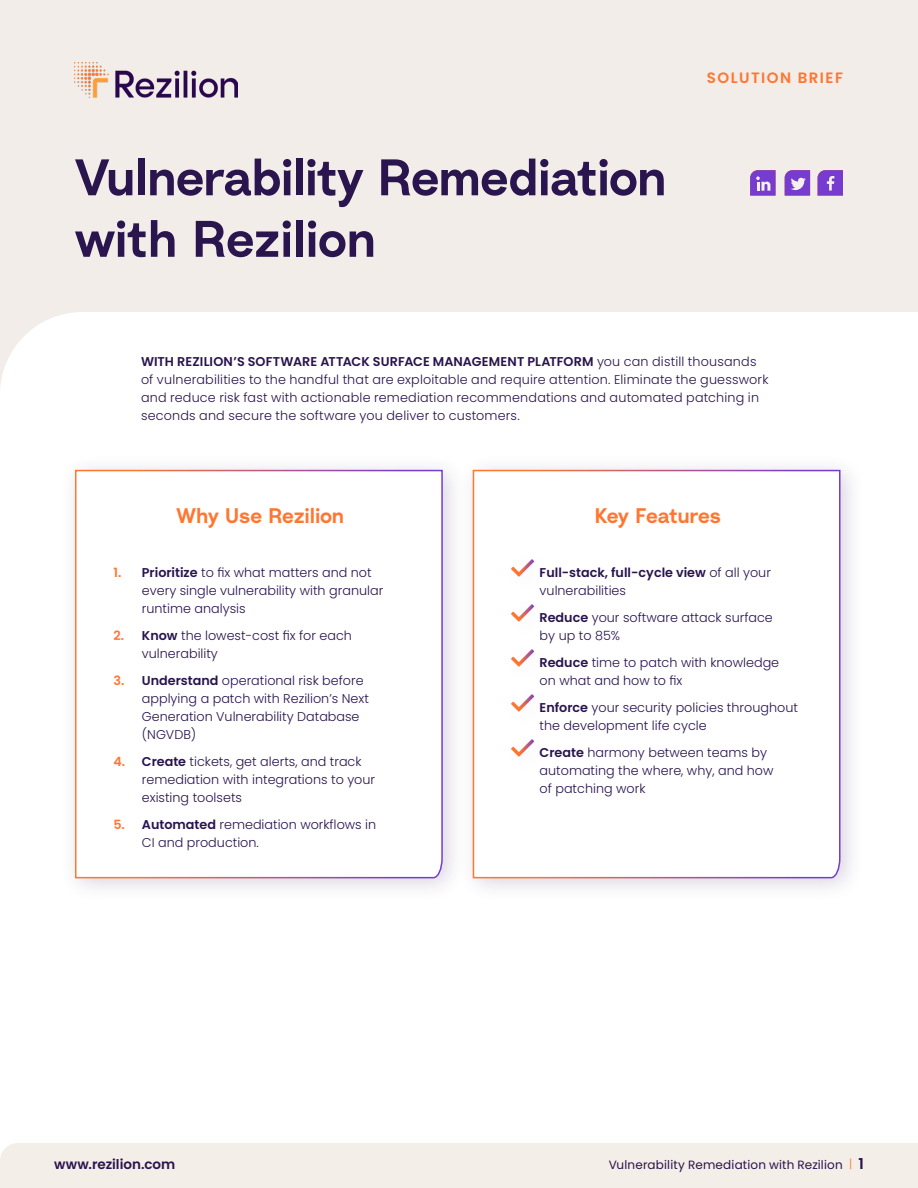
<style>
.page{position:relative;width:918px;height:1188px;background:#fff}
.page>*{position:absolute;margin:0;border:0;box-sizing:border-box;transform-origin:0 0}
.t1{font:600 51px/61.5px "Radial";letter-spacing:-.02em;color:#2b154f}
.t2{font:600 21px "Radial";letter-spacing:-.01em;color:#ff7631}
.t3{font:600 15px "Poppins";letter-spacing:.1em;color:#ff7631}
.t4{font:600 13.5px "Poppins";color:#2b134f}
.t5{font:300 12.75px/18px "Poppins";color:#29134e}
.t6{font:600 12.75px/18px "Poppins";color:#29134e}
.t7{font:12px "Poppins";letter-spacing:.015em;color:#2b134f}
.s1{font-weight:600}
.s2{font-weight:600;color:#ff7631}
.s3{font-weight:300}
.s4{font-weight:300;color:#ff7631}
.s5{font-weight:600;font-size:15px}
</style>
<div class="page">
<div style="left:0;top:0;width:918px;height:312px;background:#f2ede8"></div>
<div style="left:0;top:1143px;width:918px;height:45px;background:#f3eee7"></div>
<svg style="left:785px;top:170px;width:25px;height:26px"></svg>
<svg style="left:818px;top:170px;width:25px;height:26px"></svg>
<svg style="left:750px;top:170px;width:26px;height:26px"></svg>
<div style="left:59px;top:453px;width:409px;height:449px;background:#2b124f;opacity:.18"></div>
<svg style="left:74px;top:469px;width:370px;height:410px"></svg>
<div style="left:457px;top:453px;width:408px;height:449px;background:#2b124f;opacity:.18"></div>
<svg style="left:472px;top:469px;width:369px;height:410px"></svg>
<img style="left:75px;top:63px;width:163px;height:34px">
<div style="left:498px;top:545px;width:59px;height:53px;background:#fff"></div>
<svg style="left:511px;top:559px;width:23px;height:18px"></svg>
<div style="left:498px;top:590px;width:59px;height:53px;background:#fff"></div>
<svg style="left:511px;top:604px;width:23px;height:18px"></svg>
<div style="left:498px;top:635px;width:59px;height:53px;background:#fff"></div>
<svg style="left:511px;top:649px;width:23px;height:18px"></svg>
<div style="left:498px;top:680px;width:59px;height:53px;background:#fff"></div>
<svg style="left:511px;top:694px;width:23px;height:18px"></svg>
<div style="left:498px;top:725px;width:59px;height:53px;background:#fff"></div>
<svg style="left:511px;top:739px;width:23px;height:18px"></svg>
<p class="t1" style="left:75px;top:145px;width:593px">Vulnerability Remediation with Rezilion</p>
<p class="t3" style="left:707px;top:69px;width:138px">SOLUTION BRIEF</p>
<p class="t5" style="left:141px;top:353px;width:629px"><span class="s1">WITH REZILION’S SOFTWARE ATTACK SURFACE MANAGEMENT PLATFORM</span> you can distill thousands of vulnerabilities to the handful that are exploitable and require attention. Eliminate the guesswork and reduce risk fast with actionable remediation recommendations and automated patching in seconds and secure the software you deliver to customers.</p>
<p class="t2" style="left:176px;top:501px;width:169px">Why Use Rezilion</p>
<p class="t5" style="left:142px;top:563px;width:243px;text-indent:-28px"><span class="s2">1.</span> <span class="s1">Prioritize</span> to fix what matters and not every single vulnerability with granular runtime analysis</p>
<p class="t5" style="left:142px;top:626px;width:212px;text-indent:-28px"><span class="s2">2.</span> <span class="s1">Know</span> the lowest-cost fix for each vulnerability</p>
<p class="t5" style="left:142px;top:671px;width:229px;text-indent:-28px"><span class="s2">3.</span> <span class="s1">Understand</span> operational risk before applying a patch with Rezilion’s Next<br>Generation Vulnerability Database (NGVDB)</p>
<p class="t5" style="left:142px;top:752px;width:235px;text-indent:-28px"><span class="s2">4.</span> <span class="s1">Create</span> tickets, get alerts, and track remediation with integrations to your existing toolsets</p>
<p class="t5" style="left:142px;top:815px;width:236px;text-indent:-28px"><span class="s2">5.</span> <span class="s1">Automated</span> remediation workflows in<br>CI and production.</p>
<p class="t2" style="left:595px;top:501px;width:128px">Key Features</p>
<p class="t6" style="left:540px;top:563px;width:233px">Full-stack, full-cycle view <span class="s3">of all your vulnerabilities</span></p>
<p class="t5" style="left:540px;top:608px;width:235px"><span class="s1">Reduce</span> your software attack surface by up to 85%</p>
<p class="t5" style="left:540px;top:653px;width:241px"><span class="s1">Reduce</span> time to patch with knowledge on what and how to fix</p>
<p class="t5" style="left:540px;top:698px;width:260px"><span class="s1">Enforce</span> your security policies throughout the development life cycle</p>
<p class="t5" style="left:540px;top:743px;width:235px"><span class="s1">Create</span> harmony between teams by automating the where, why, and how of patching work</p>
<p class="t4" style="left:54px;top:1157px;width:123px">www.rezilion.com</p>
<p class="t7" style="left:609px;top:1158px;width:257px">Vulnerability Remediation with Rezilion <span class="s4">|</span> <span class="s5">1</span></p>
</div>
